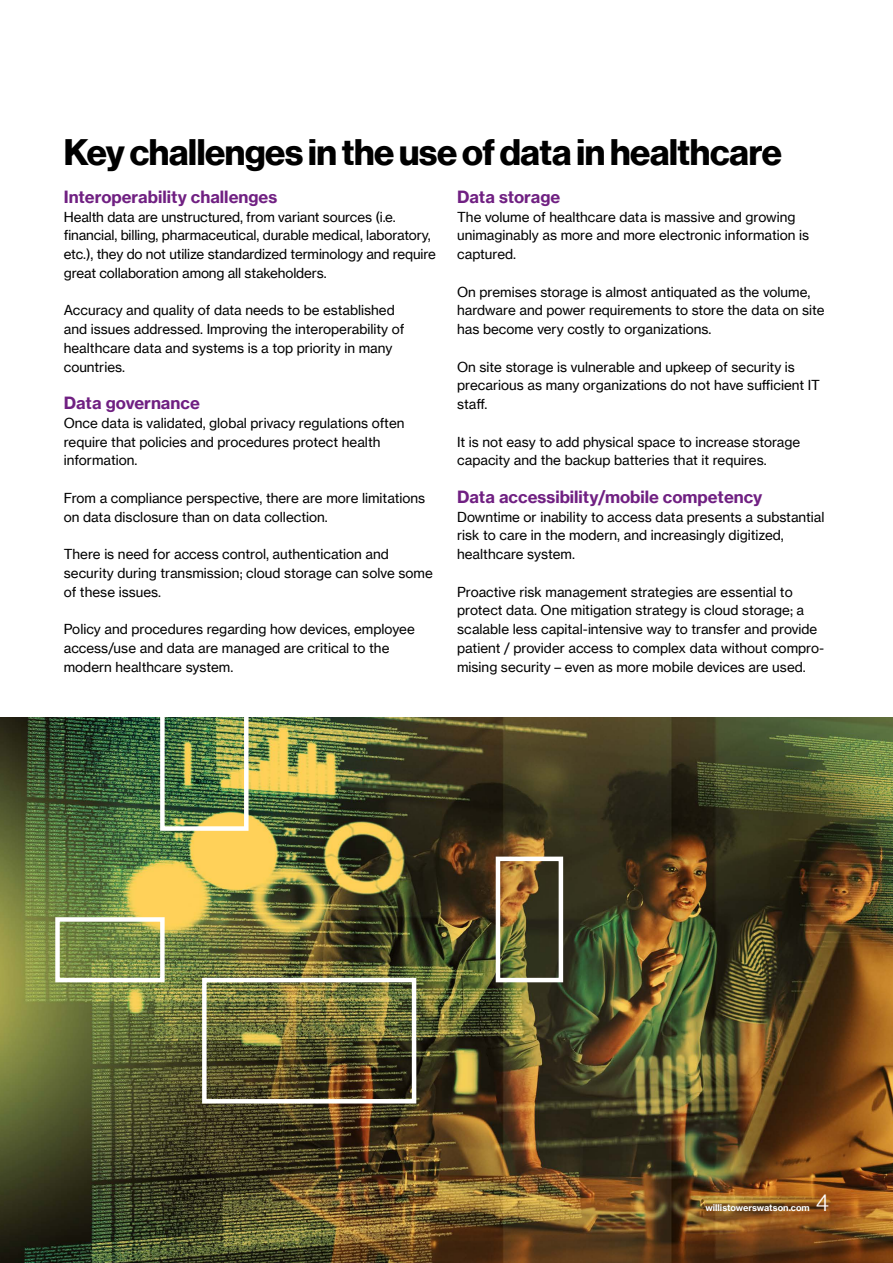
<style>
.page{position:relative;width:893px;height:1263px;background:#fff}
.page>*{position:absolute;margin:0;border:0;box-sizing:border-box;transform-origin:0 0}
.t1{font:36px "N Haas Grotesk DS Pro 75 Bd";letter-spacing:-.01em;color:#000}
.t2{font:24px "N Haas Grotesk DS Pro 45 Lt";color:#fff}
.t3{font:16.5px "N Haas Grotesk TX Pro 75 Bd";color:#702082}
.t4{font:13.5px/18.8px "N Haas Grotesk TX Pro 55 Rg";color:#000}
.t5{font:9px "N Haas Grotesk TX Pro 75 Bd";color:#fff}
</style>
<div class="page">
<img style="left:0;top:718px;width:893px;height:545px">
<div style="left:496px;top:856px;width:67px;height:126px;border:4px solid #fff"></div>
<div style="left:55px;top:917px;width:110px;height:65px;border:4px solid #fff"></div>
<div style="left:202px;top:978px;width:214px;height:125px;border:4px solid #fff"></div>
<div style="left:160px;top:705px;width:89px;height:126px;border:4px solid #fff"></div>
<h1 class="t1" style="left:64px;top:132px;width:720px">Key challenges in the use of data in healthcare</h1>
<p class="t3" style="left:457px;top:186px;width:105px">Data storage</p>
<p class="t4" style="left:457px;top:207px;width:353px">The volume of healthcare data is massive and growing unimaginably as more and more electronic information is captured.</p>
<p class="t4" style="left:457px;top:282px;width:369px">On premises storage is almost antiquated as the volume, hardware and power requirements to store the data on site has become very costly to organizations.</p>
<p class="t4" style="left:457px;top:357px;width:364px">On site storage is vulnerable and upkeep of security is precarious as many organizations do not have sufficient IT staff.</p>
<p class="t4" style="left:457px;top:432px;width:345px">It is not easy to add physical space to increase storage capacity and the backup batteries that it requires.</p>
<p class="t3" style="left:457px;top:486px;width:307px">Data accessibility/mobile competency</p>
<p class="t4" style="left:457px;top:507px;width:369px">Downtime or inability to access data presents a substantial risk to care in the modern, and increasingly digitized, healthcare system.</p>
<p class="t4" style="left:457px;top:582px;width:368px">Proactive risk management strategies are essential to protect data. One mitigation strategy is cloud storage; a scalable less capital-intensive way to transfer and provide patient / provider access to complex data without compro&shy;mising security – even as more mobile devices are used.</p>
<p class="t3" style="left:64px;top:186px;width:215px">Interoperability challenges</p>
<p class="t4" style="left:64px;top:207px;width:374px">Health data are unstructured, from variant sources (i.e. financial, billing, pharmaceutical, durable medical, laboratory, etc.), they do not utilize standardized terminology and require great collaboration among all stakeholders.</p>
<p class="t4" style="left:64px;top:301px;width:342px">Accuracy and quality of data needs to be established and issues addressed. Improving the interoperability of healthcare data and systems is a top priority in many countries.</p>
<p class="t3" style="left:64px;top:393px;width:138px">Data governance</p>
<p class="t4" style="left:64px;top:413px;width:342px">Once data is validated, global privacy regulations often require that policies and procedures protect health information.</p>
<p class="t4" style="left:64px;top:488px;width:363px">From a compliance perspective, there are more limitations on data disclosure than on data collection.</p>
<p class="t4" style="left:64px;top:545px;width:371px">There is need for access control, authentication and security during transmission; cloud storage can solve some of these issues.</p>
<p class="t4" style="left:64px;top:620px;width:353px">Policy and procedures regarding how devices, employee access/use and data are managed are critical to the modern healthcare system.</p>
<p class="t5" style="left:705px;top:1202px;width:106px">willistowerswatson.com</p>
<h2 class="t2" style="left:816px;top:1189px;width:14px">4</h2>
</div>
